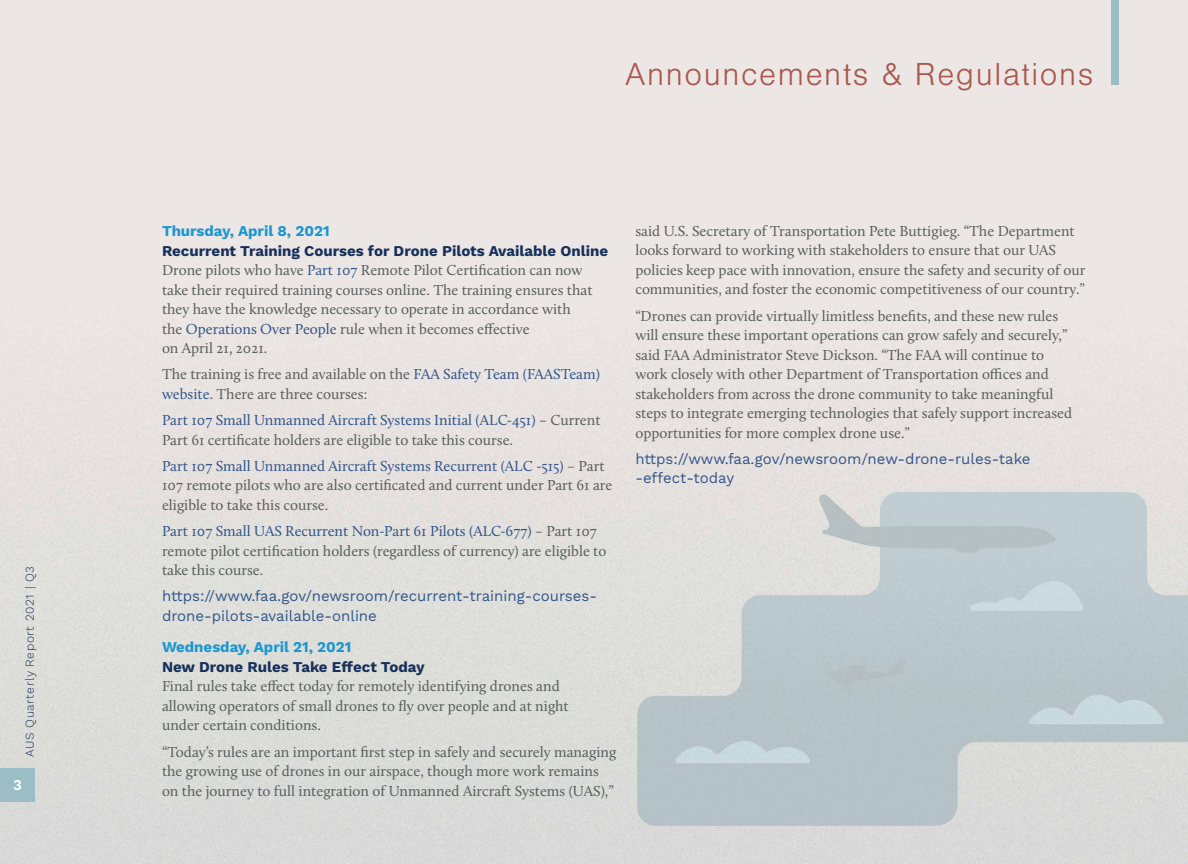
<style>
.page{position:relative;width:1188px;height:864px;background:#fff}
.page>*{position:absolute;margin:0;border:0;box-sizing:border-box;transform-origin:0 0}
.t1{font:300 33px "Nimbus San";letter-spacing:.05em;color:#a9574f}
.t2{font:15px/19.5px "Calluna";color:#585e5c}
.t3{font:15px/19.5px "Work Sans";color:#31558a}
.t4{font:700 15px "Work Sans";color:#17305b}
.t5{font:700 15px "Work Sans";color:#1d96ce}
.t6{font:600 15px "Work Sans";color:#fff}
.t7{font:300 12px "Work Sans";letter-spacing:.05em;color:#17305b}
.s1{color:#31558a}
</style>
<div class="page">
<img style="left:0;top:0;width:1188px;height:864px">
<div style="left:0;top:768px;width:35px;height:33px;background:#9bbdc5"></div>
<div style="left:1112px;top:0;width:7px;height:84px;background:#9bbdc5"></div>
<p class="t7" style="left:23px;top:757px;width:193px;rotate:-90deg">AUS Quarterly Report 2021 | Q3</p>
<p class="t6" style="left:13px;top:776px;width:10px">3</p>
<h1 class="t1" style="left:625px;top:57px;width:470px">Announcements &amp; Regulations</h1>
<h2 class="t5" style="left:162px;top:222px;width:169px">Thursday, April 8, 2021</h2>
<p class="t4" style="left:162px;top:242px;width:448px">Recurrent Training Courses for Drone Pilots Available Online</p>
<p class="t2" style="left:162px;top:260px;width:432px">Drone pilots who have <span class="s1">Part 107</span> Remote Pilot Certifcation can now take their required training courses online. The training ensures that they have the knowledge necessary to operate in accordance with the <span class="s1">Operations Over People</span> rule when it becomes efective<br>on April 21, 2021.</p>
<p class="t2" style="left:162px;top:364px;width:440px">The training is free and available on the <span class="s1">FAA Safety Team (FAASTeam) website</span>. There are three courses:</p>
<p class="t2" style="left:162px;top:410px;width:440px"><span class="s1">Part 107 Small Unmanned Aircraft Systems Initial (ALC-451)</span> – Current<br>Part 61 certifcate holders are eligible to take this course.</p>
<p class="t2" style="left:162px;top:456px;width:452px"><span class="s1">Part 107 Small Unmanned Aircraft Systems Recurrent (ALC -515)</span> – Part<br>107 remote pilots who are also certifcated and current under Part 61 are eligible to take this course.</p>
<p class="t2" style="left:162px;top:521px;width:446px"><span class="s1">Part 107 Small UAS Recurrent Non-Part 61 Pilots (ALC-677)</span> – Part 107 remote pilot certifcation holders (regardless of currency) are eligible to take this course.</p>
<p class="t3" style="left:162px;top:586px;width:437px">https://www.faa.gov/newsroom/recurrent-training-courses&shy;drone-pilots-available-online</p>
<h2 class="t5" style="left:162px;top:638px;width:191px">Wednesday, April 21, 2021</h2>
<p class="t4" style="left:162px;top:658px;width:264px">New Drone Rules Take Effect Today</p>
<p class="t2" style="left:162px;top:676px;width:408px">Final rules take efect today for remotely identifying drones and allowing operators of small drones to fy over people and at night under certain conditions.</p>
<p class="t2" style="left:162px;top:742px;width:456px">“Today’s rules are an important frst step in safely and securely managing the growing use of drones in our airspace, though more work remains on the journey to full integration of Unmanned Aircraft Systems (UAS),”</p>
<p class="t2" style="left:635px;top:221px;width:452px">said U.S. Secretary of Transportation Pete Buttigieg. “The Department looks forward to working with stakeholders to ensure that our UAS policies keep pace with innovation, ensure the safety and security of our communities, and foster the economic competitiveness of our country.”</p>
<p class="t2" style="left:635px;top:306px;width:438px">“Drones can provide virtually limitless benefts, and these new rules will ensure these important operations can grow safely and securely,” said FAA Administrator Steve Dickson. “The FAA will continue to work closely with other Department of Transportation ofces and stakeholders from across the drone community to take meaningful steps to integrate emerging technologies that safely support increased opportunities for more complex drone use.”</p>
<p class="t3" style="left:635px;top:448px;width:397px">https://www.faa.gov/newsroom/new-drone-rules-take -efect-today</p>
</div>
